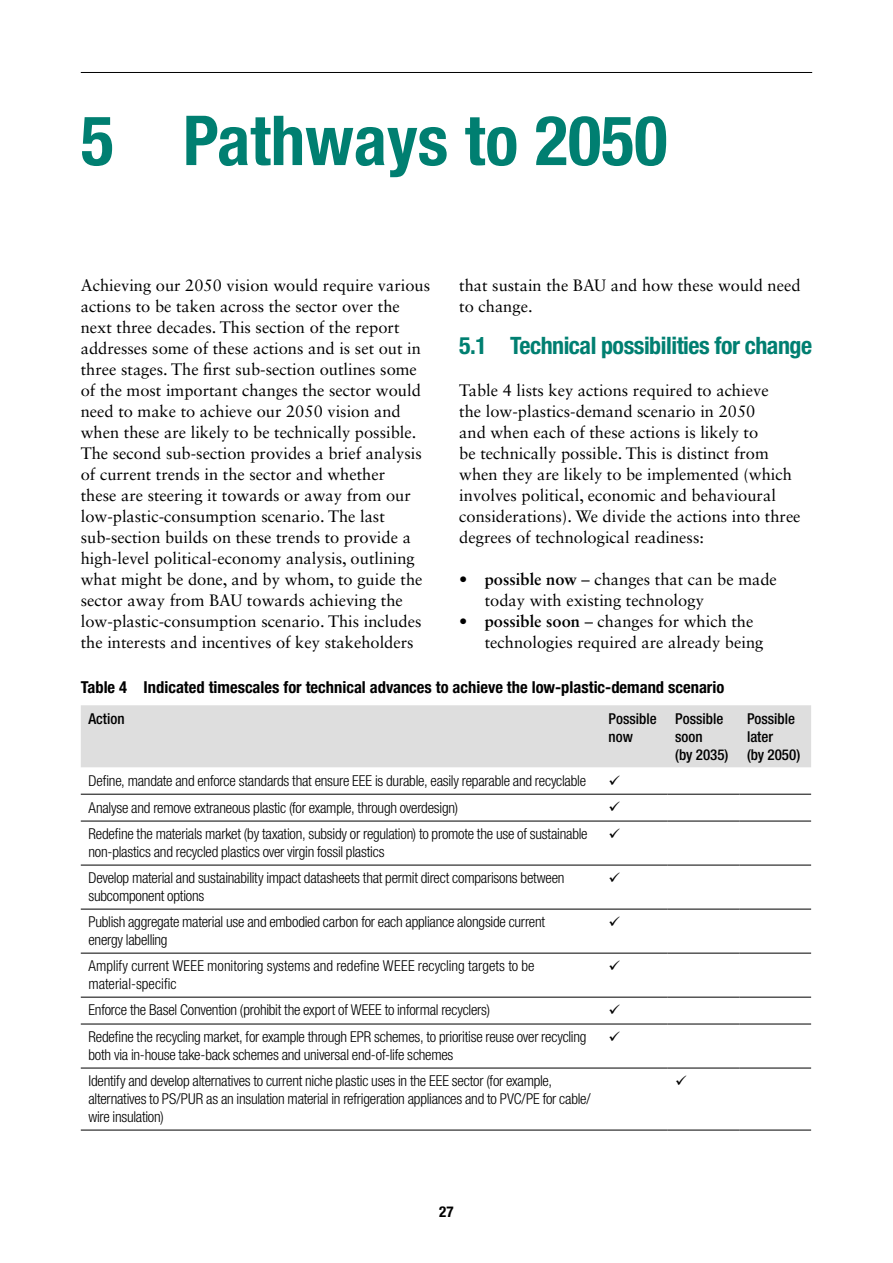
<style>
.page{position:relative;width:893px;height:1263px;background:#fff}
.page>*{position:absolute;margin:0;border:0;box-sizing:border-box;transform-origin:0 0}
.t1{font:700 condensed 69px "Helvetica Neue LT Std";color:#007f71}
.t2{font:700 condensed 24px "Helvetica Neue LT Std";letter-spacing:-.02em;color:#007f71}
.t3{font:16.5px/21px "Sabon LT Std";color:#000}
.t4{font:700 condensed 16.5px "Helvetica Neue LT Std";color:#000}
.t5{font:300 condensed 15px/18px "Helvetica Neue LT Std";letter-spacing:-.015em;color:#000}
.t6{font:500 condensed 15px/18px "Helvetica Neue LT Std";color:#000}
.t7{font:700 condensed 15px "Helvetica Neue LT Std";color:#000}
.s1{font-weight:700}
</style>
<div class="page">
<hr style="left:81px;top:72px;width:731px;height:1px;background:#000">
<div style="left:81px;top:705px;width:730px;height:62px;background:#dedede"></div>
<hr style="left:81px;top:794px;width:520px;height:1px;background:#000">
<hr style="left:601px;top:794px;width:67px;height:1px;background:#000">
<hr style="left:668px;top:794px;width:71px;height:1px;background:#000">
<hr style="left:739px;top:794px;width:72px;height:1px;background:#000">
<hr style="left:81px;top:821px;width:520px;height:1px;background:#000">
<hr style="left:601px;top:821px;width:67px;height:1px;background:#000">
<hr style="left:668px;top:821px;width:71px;height:1px;background:#000">
<hr style="left:739px;top:821px;width:72px;height:1px;background:#000">
<hr style="left:81px;top:865px;width:520px;height:1px;background:#000">
<hr style="left:601px;top:865px;width:67px;height:1px;background:#000">
<hr style="left:668px;top:865px;width:71px;height:1px;background:#000">
<hr style="left:739px;top:865px;width:72px;height:1px;background:#000">
<hr style="left:81px;top:909px;width:520px;height:1px;background:#000">
<hr style="left:601px;top:909px;width:67px;height:1px;background:#000">
<hr style="left:668px;top:909px;width:71px;height:1px;background:#000">
<hr style="left:739px;top:909px;width:72px;height:1px;background:#000">
<hr style="left:81px;top:953px;width:520px;height:1px;background:#000">
<hr style="left:601px;top:953px;width:67px;height:1px;background:#000">
<hr style="left:668px;top:953px;width:71px;height:1px;background:#000">
<hr style="left:739px;top:953px;width:72px;height:1px;background:#000">
<hr style="left:81px;top:997px;width:520px;height:1px;background:#000">
<hr style="left:601px;top:997px;width:67px;height:1px;background:#000">
<hr style="left:668px;top:997px;width:71px;height:1px;background:#000">
<hr style="left:739px;top:997px;width:72px;height:1px;background:#000">
<hr style="left:81px;top:1024px;width:520px;height:1px;background:#000">
<hr style="left:601px;top:1024px;width:67px;height:1px;background:#000">
<hr style="left:668px;top:1024px;width:71px;height:1px;background:#000">
<hr style="left:739px;top:1024px;width:72px;height:1px;background:#000">
<hr style="left:81px;top:1068px;width:520px;height:1px;background:#000">
<hr style="left:601px;top:1068px;width:67px;height:1px;background:#000">
<hr style="left:668px;top:1068px;width:71px;height:1px;background:#000">
<hr style="left:739px;top:1068px;width:72px;height:1px;background:#000">
<hr style="left:81px;top:1130px;width:520px;height:1px;background:#000">
<hr style="left:601px;top:1130px;width:67px;height:1px;background:#000">
<hr style="left:668px;top:1130px;width:71px;height:1px;background:#000">
<hr style="left:739px;top:1130px;width:72px;height:1px;background:#000">
<h1 class="t1" style="left:81px;top:99px;width:588px">5 Pathways to 2050</h1>
<p class="t3" style="left:81px;top:275px;width:351px">Achieving our 2050 vision would require various actions to be taken across the sector over the next three decades. This section of the report addresses some of these actions and is set out in three stages. The first sub-section outlines some of the most important changes the sector would need to make to achieve our 2050 vision and when these are likely to be technically possible.<br>The second sub-section provides a brief analysis of current trends in the sector and whether<br>these are steering it towards or away from our low-plastic-consumption scenario. The last sub-section builds on these trends to provide a high-level political-economy analysis, outlining what might be done, and by whom, to guide the sector away from BAU towards achieving the low-plastic-consumption scenario. This includes the interests and incentives of key stakeholders</p>
<p class="t3" style="left:459px;top:275px;width:343px">that sustain the BAU and how these would need to change.</p>
<h2 class="t2" style="left:459px;top:331px;width:354px">5.1 Technical possibilities for change</h2>
<p class="t3" style="left:459px;top:380px;width:343px">Table 4 lists key actions required to achieve<br>the low-plastics-demand scenario in 2050<br>and when each of these actions is likely to<br>be technically possible. This is distinct from when they are likely to be implemented (which involves political, economic and behavioural considerations). We divide the actions into three degrees of technological readiness:</p>
<p class="t3" style="left:485px;top:569px;width:294px;text-indent:-26px"><span class="s1">• possible now</span> – changes that can be made today with existing technology</p>
<p class="t3" style="left:485px;top:611px;width:280px;text-indent:-26px"><span class="s1">• possible soon</span> – changes for which the technologies required are already being</p>
<p class="t4" style="left:81px;top:677px;width:645px">Table 4 Indicated timescales for technical advances to achieve the low-plastic-demand scenario</p>
<p class="t6" style="left:88px;top:709px;width:38px">Action</p>
<p class="t6" style="left:609px;top:709px;width:50px">Possible now</p>
<p class="t6" style="left:675px;top:709px;width:55px">Possible soon<br>(by 2035)</p>
<p class="t6" style="left:747px;top:709px;width:55px">Possible later<br>(by 2050)</p>
<p class="t5" style="left:88px;top:771px;width:499px">Define, mandate and enforce standards that ensure EEE is durable, easily reparable and recyclable</p>
<p class="t5" style="left:88px;top:798px;width:371px">Analyse and remove extraneous plastic (for example, through overdesign)</p>
<p class="t5" style="left:88px;top:825px;width:501px">Redefine the materials market (by taxation, subsidy or regulation) to promote the use of sustainable non-plastics and recycled plastics over virgin fossil plastics</p>
<p class="t5" style="left:88px;top:869px;width:478px">Develop material and sustainability impact datasheets that permit direct comparisons between subcomponent options</p>
<p class="t5" style="left:88px;top:913px;width:458px">Publish aggregate material use and embodied carbon for each appliance alongside current energy labelling</p>
<p class="t5" style="left:88px;top:957px;width:448px">Amplify current WEEE monitoring systems and redefine WEEE recycling targets to be material-specific</p>
<p class="t5" style="left:88px;top:1001px;width:403px">Enforce the Basel Convention (prohibit the export of WEEE to informal recyclers)</p>
<p class="t5" style="left:88px;top:1028px;width:499px">Redefine the recycling market, for example through EPR schemes, to prioritise reuse over recycling both via in-house take-back schemes and universal end-of-life schemes</p>
<p class="t5" style="left:88px;top:1072px;width:504px">Identify and develop alternatives to current niche plastic uses in the EEE sector (for example, alternatives to PS/PUR as an insulation material in refrigeration appliances and to PVC/PE for cable/ wire insulation)</p>
<p class="t7" style="left:439px;top:1202px;width:16px">27</p>
</div>
